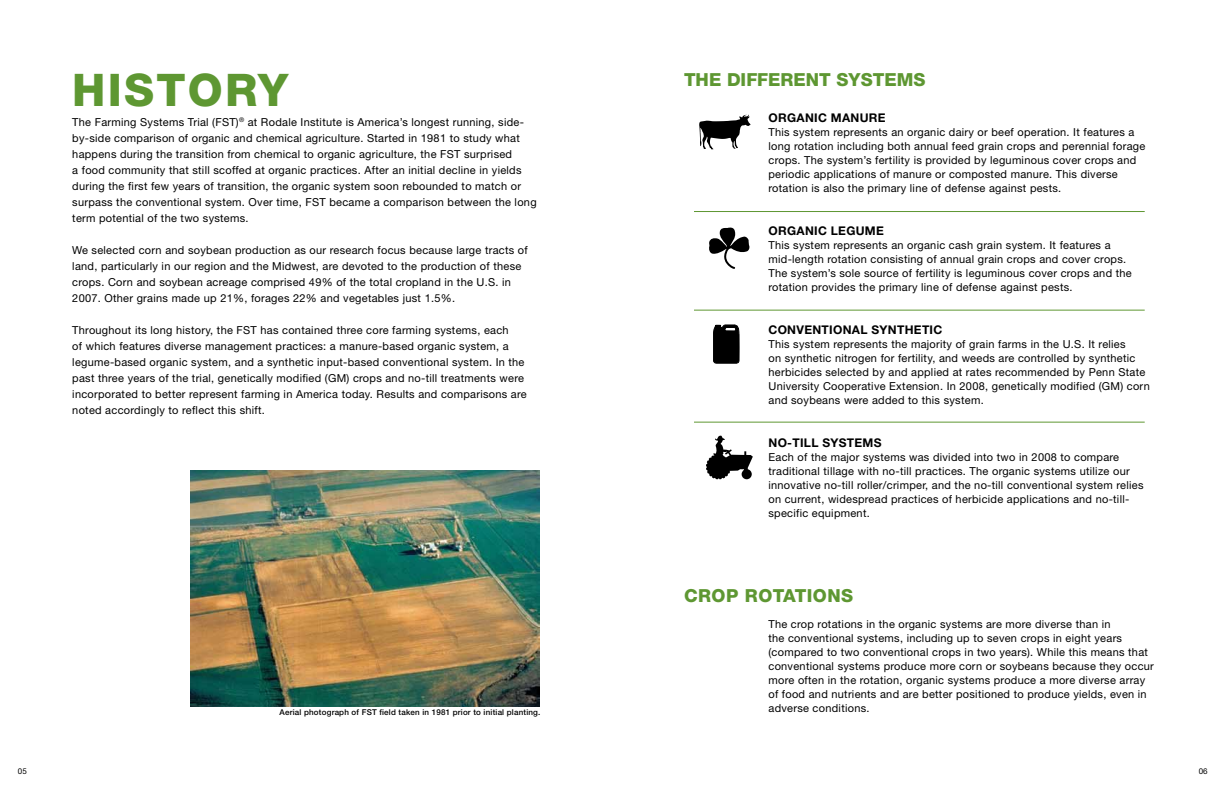
<style>
.page{position:relative;width:1224px;height:792px;background:#fff}
.page>*{position:absolute;margin:0;border:0;box-sizing:border-box;transform-origin:0 0}
.t1{font:800 45px "Helvetica Neue";letter-spacing:.05em;color:#5e9732}
.t2{font:800 18px "Helvetica Neue";color:#5e9732}
.t3{font:800 18px "Helvetica Neue";letter-spacing:.025em;color:#5e9732}
.t4{font:700 12px "Helvetica Neue";letter-spacing:.025em;color:#000}
.t5{font:11px/14px "Helvetica Neue";letter-spacing:.025em;color:#000}
.t6{font:500 8px "Helvetica Neue";letter-spacing:.025em;color:#000}
.t7{font:8px "Helvetica Neue";color:#000}
</style>
<div class="page">
<svg style="left:699px;top:115px;width:51px;height:34px"></svg>
<svg style="left:706px;top:436px;width:47px;height:43px"></svg>
<hr style="left:694px;top:211px;width:451px;height:1px;background:#5e9732">
<hr style="left:694px;top:310px;width:451px;height:1px;background:#5e9732">
<hr style="left:694px;top:422px;width:451px;height:1px;background:#5e9732">
<img style="left:190px;top:470px;width:349px;height:236px">
<svg style="left:713px;top:324px;width:27px;height:40px"></svg>
<svg style="left:709px;top:227px;width:41px;height:42px"></svg>
<h1 class="t1" style="left:72px;top:64px;width:218px">HISTORY</h1>
<p class="t5" style="left:72px;top:114px;width:466px;line-height:16px">The Farming Systems Trial (FST)<sup>®</sup> at Rodale Institute is America’s longest running, side&shy;by-side comparison of organic and chemical agriculture. Started in 1981 to study what happens during the transition from chemical to organic agriculture, the FST surprised<br>a food community that still scoffed at organic practices. After an initial decline in yields during the first few years of transition, the organic system soon rebounded to match or surpass the conventional system. Over time, FST became a comparison between the long term potential of the two systems.</p>
<p class="t5" style="left:72px;top:242px;width:457px;line-height:16px">We selected corn and soybean production as our research focus because large tracts of land, particularly in our region and the Midwest, are devoted to the production of these crops. Corn and soybean acreage comprised 49% of the total cropland in the U.S. in 2007. Other grains made up 21%, forages 22% and vegetables just 1.5%.</p>
<p class="t5" style="left:72px;top:322px;width:456px;line-height:16px">Throughout its long history, the FST has contained three core farming systems, each<br>of which features diverse management practices: a manure-based organic system, a legume-based organic system, and a synthetic input-based conventional system. In the past three years of the trial, genetically modified (GM) crops and no-till treatments were incorporated to better represent farming in America today. Results and comparisons are noted accordingly to reflect this shift.</p>
<p class="t7" style="left:18px;top:766px;width:10px">05</p>
<p class="t6" style="left:280px;top:708px;width:262px">Aerial photograph of FST field taken in 1981 prior to initial planting.</p>
<h2 class="t2" style="left:684px;top:69px;width:243px">THE DIFFERENT SYSTEMS</h2>
<p class="t4" style="left:768px;top:111px;width:119px">ORGANIC MANURE</p>
<p class="t5" style="left:768px;top:125px;width:378px">This system represents an organic dairy or beef operation. It features a long rotation including both annual feed grain crops and perennial forage crops. The system’s fertility is provided by leguminous cover crops and periodic applications of manure or composted manure. This diverse rotation is also the primary line of defense against pests.</p>
<p class="t4" style="left:768px;top:223px;width:117px">ORGANIC LEGUME</p>
<p class="t5" style="left:768px;top:238px;width:365px">This system represents an organic cash grain system. It features a mid-length rotation consisting of annual grain crops and cover crops.<br>The system’s sole source of fertility is leguminous cover crops and the rotation provides the primary line of defense against pests.</p>
<p class="t4" style="left:768px;top:322px;width:175px">CONVENTIONAL SYNTH ETIC</p>
<p class="t5" style="left:768px;top:337px;width:383px">This system represents the majority of grain farms in the U.S. It relies<br>on synthetic nitrogen for fertility, and weeds are controlled by synthetic herbicides selected by and applied at rates recommended by Penn State University Cooperative Extension. In 2008, genetically modified (GM) corn and soybeans were added to this system.</p>
<p class="t4" style="left:768px;top:435px;width:115px">NO-TI LL SYSTEMS</p>
<p class="t5" style="left:768px;top:450px;width:377px">Each of the major systems was divided into two in 2008 to compare traditional tillage with no-till practices. The organic systems utilize our innovative no-till roller/crimper, and the no-till conventional system relies on current, widespread practices of herbicide applications and no-till&shy;specific equipment.</p>
<h2 class="t3" style="left:684px;top:585px;width:171px">CROP ROTATIONS</h2>
<p class="t5" style="left:768px;top:617px;width:387px">The crop rotations in the organic systems are more diverse than in<br>the conventional systems, including up to seven crops in eight years (compared to two conventional crops in two years). While this means that conventional systems produce more corn or soybeans because they occur more often in the rotation, organic systems produce a more diverse array of food and nutrients and are better positioned to produce yields, even in adverse conditions.</p>
<p class="t7" style="left:1199px;top:766px;width:10px">06</p>
</div>
